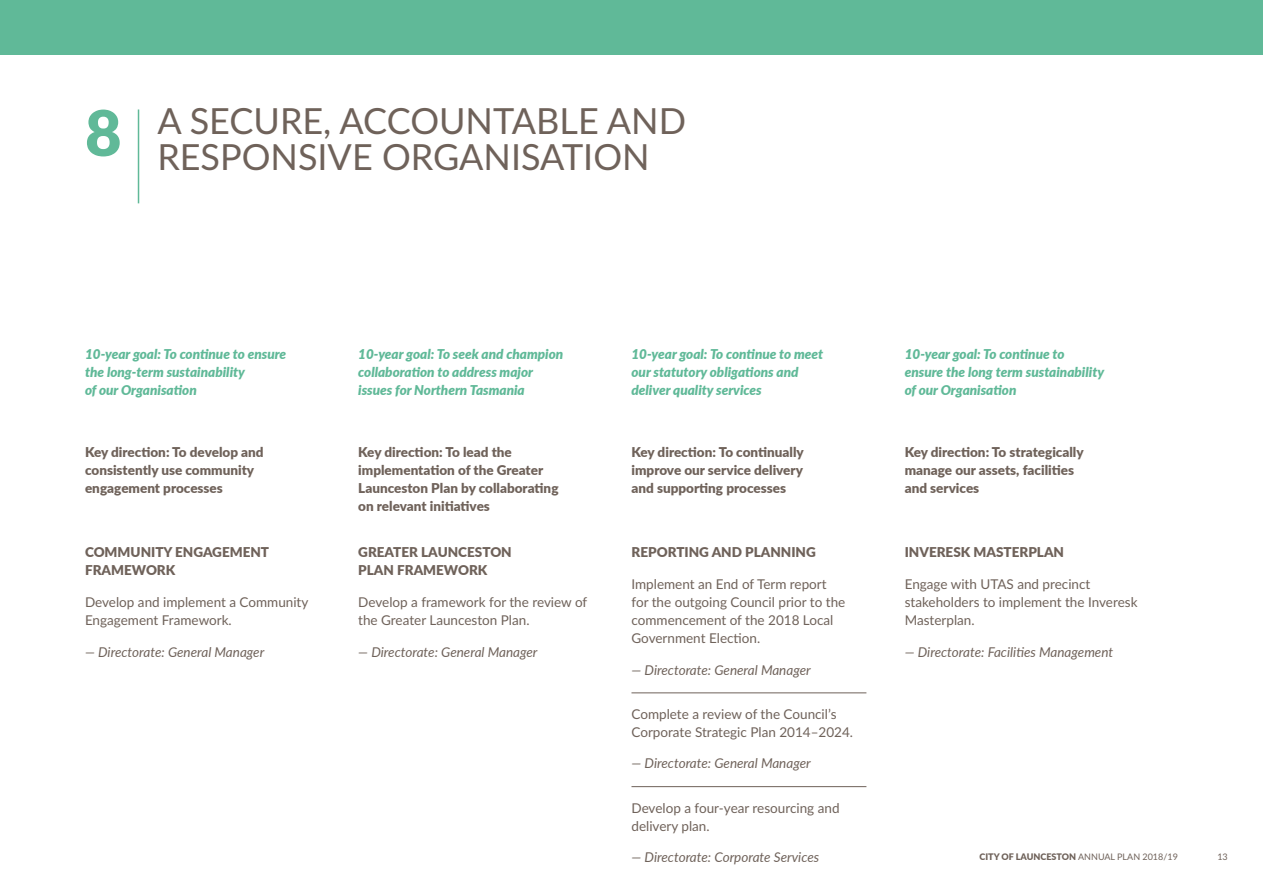
<style>
.page{position:relative;width:1263px;height:893px;background:#fff}
.page>*{position:absolute;margin:0;border:0;box-sizing:border-box;transform-origin:0 0}
.HEAD_2__NO_TOC{font:900 63px "Lato";color:#60b998}
.HEAD_2{font:36px/36px "Lato";color:#6f625a}
.KPI_1{font:900 13.5px/18px "Lato";color:#6f625a}
._10_YEAR_PLAN_2{font:italic 900 13.5px/18px "Lato";color:#60b998}
.BODY_1{font:13.5px/18px "Lato";color:#6f625a}
.BODY_Directorate_Cre{font:italic 13.5px "Lato";color:#6f625a}
.SQUIRREL_NUTKIN{font:13.5px/18px "Lato";color:#6f625a}
.KPI_2{font:900 13.5px/18px "Lato";color:#6f625a}
.t1{font:9px "Lato";color:#6f625a}
.s1{font-weight:900}
</style>
<div class="page">
<div style="left:0;top:0;width:1263px;height:54px;background:#60b998"></div>
<hr style="left:138px;top:109px;width:1px;height:94px;background:#60b998">
<hr style="left:631px;top:692px;width:235px;height:1px;background:#6f625a">
<hr style="left:631px;top:786px;width:235px;height:1px;background:#6f625a">
<p class="HEAD_2__NO_TOC" style="left:85px;top:86px;width:38px">8</p>
<p class="HEAD_2" style="left:157px;top:102px;width:530px">A SECURE, ACCOUNTABLE AND<br>RESPONSIVE ORGANISATION</p>
<p class="_10_YEAR_PLAN_2" style="left:85px;top:345px;width:203px">10-year goal: To continue to ensure the long-term sustainability<br>of our Organisation</p>
<p class="_10_YEAR_PLAN_2" style="left:358px;top:345px;width:207px">10-year goal: To seek and champion collaboration to address major issues for Northern Tasmania</p>
<p class="_10_YEAR_PLAN_2" style="left:631px;top:345px;width:193px">10-year goal: To continue to meet our statutory obligations and deliver quality services</p>
<p class="_10_YEAR_PLAN_2" style="left:905px;top:345px;width:201px">10-year goal: To continue to ensure the long term sustainability of our Organisation</p>
<p class="KPI_1" style="left:85px;top:442px;width:180px">Key direction: To develop and consistently use community engagement processes</p>
<p class="KPI_1" style="left:358px;top:442px;width:202px">Key direction: To lead the implementation of the Greater<br>Launceston Plan by collaborating on relevant initiatives</p>
<p class="KPI_1" style="left:631px;top:442px;width:174px;text-align:justify">Key direction: To continually improve our service delivery and supporting processes</p>
<p class="KPI_1" style="left:905px;top:442px;width:181px">Key direction: To strategically manage our assets, facilities and services</p>
<p class="KPI_2" style="left:85px;top:543px;width:186px">COMMUNITY ENGAGEMENT<br>FRAMEWORK</p>
<p class="BODY_1" style="left:85px;top:592px;width:225px">Develop and implement a Community<br>Engagement Framework.</p>
<p class="BODY_Directorate_Cre" style="left:85px;top:642px;width:181px">— Directorate: General Manager</p>
<p class="KPI_2" style="left:358px;top:543px;width:155px">GREATER LAUNCESTON<br>PLAN FRAMEWORK</p>
<p class="BODY_1" style="left:358px;top:592px;width:230px">Develop a framework for the review of the Greater Launceston Plan.</p>
<p class="BODY_Directorate_Cre" style="left:358px;top:642px;width:181px">— Directorate: General Manager</p>
<p class="KPI_2" style="left:631px;top:543px;width:186px">REPORTING AND PLANNING</p>
<p class="BODY_1" style="left:631px;top:574px;width:215px">Implement an End of Term report for the outgoing Council prior to the commencement of the 2018 Local<br>Government Election.</p>
<p class="BODY_Directorate_Cre" style="left:631px;top:660px;width:181px">— Directorate: General Manager</p>
<p class="SQUIRREL_NUTKIN" style="left:631px;top:704px;width:223px">Complete a review of the Council’s<br>Corporate Strategic Plan 2014–2024.</p>
<p class="BODY_Directorate_Cre" style="left:631px;top:754px;width:181px">— Directorate: General Manager</p>
<p class="SQUIRREL_NUTKIN" style="left:631px;top:798px;width:210px">Develop a four-year resourcing and delivery plan.</p>
<p class="BODY_Directorate_Cre" style="left:631px;top:847px;width:189px">— Directorate: Corporate Services</p>
<p class="KPI_2" style="left:905px;top:543px;width:161px">INVERESK MASTERPLAN</p>
<p class="BODY_1" style="left:905px;top:574px;width:234px">Engage with UTAS and precinct stakeholders to implement the Inveresk<br>Masterplan.</p>
<p class="BODY_Directorate_Cre" style="left:905px;top:642px;width:210px">— Directorate: Facilities Management</p>
<p class="t1" style="left:979px;top:850px;width:200px"><span class="s1">CITY OF LAUNCESTON</span> ANNUAL PLAN 2018/19</p>
<p class="t1" style="left:1217px;top:850px;width:12px">13</p>
</div>
